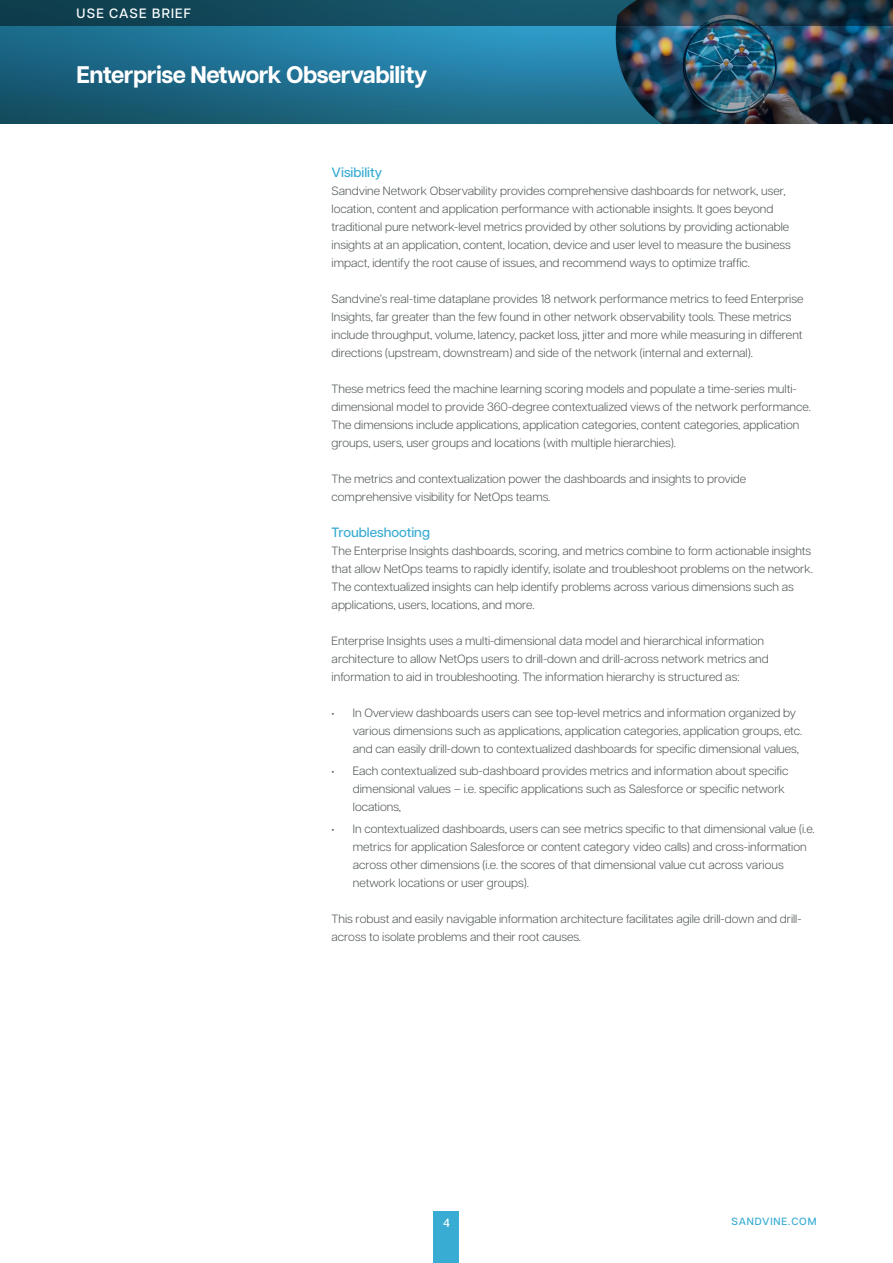
<style>
.page{position:relative;width:893px;height:1263px;background:#fff}
.page>*{position:absolute;margin:0;border:0;box-sizing:border-box;transform-origin:0 0}
.t1{font:700 24px "Articulat CF";letter-spacing:-.02em;color:#fff}
.t2{font:500 13.5px "Articulat CF";color:#38acd2}
.t3{font:500 13.5px "Articulat CF";letter-spacing:.09em;color:#fff}
.t4{font:300 12px/18px "Articulat CF";color:#505657}
.t5{font:500 12px "Articulat CF";color:#fff}
.t6{font:500 10.5px "Articulat CF";letter-spacing:.08em;color:#38acd2}
</style>
<div class="page">
<div style="left:434px;top:1212px;width:25px;height:51px;background:#38acd2"></div>
<img style="left:0;top:26px;width:893px;height:97px">
<svg style="left:0;top:0;width:893px;height:26px;background:#174658"></svg>
<p class="t3" style="left:77px;top:4px;width:116px">USE CASE BRIEF</p>
<h1 class="t1" style="left:77px;top:57px;width:352px">Enterprise Network Observability</h1>
<p class="t2" style="left:332px;top:162px;width:52px">Visibility</p>
<p class="t4" style="left:332px;top:181px;width:461px">Sandvine Network Observability provides comprehensive dashboards for network, user, location, content and application performance with actionable insights. It goes beyond traditional pure network-level metrics provided by other solutions by providing actionable insights at an application, content, location, device and user level to measure the business impact, identify the root cause of issues, and recommend ways to optimize traffic.</p>
<p class="t4" style="left:332px;top:289px;width:473px">Sandvine’s real-time dataplane provides 18 network performance metrics to feed Enterprise Insights, far greater than the few found in other network observability tools. These metrics include throughput, volume, latency, packet loss, jitter and more while measuring in different directions (upstream, downstream) and side of the network (internal and external).</p>
<p class="t4" style="left:332px;top:379px;width:481px">These metrics feed the machine learning scoring models and populate a time-series multi&shy;dimensional model to provide 360-degree contextualized views of the network performance.<br>The dimensions include applications, application categories, content categories, application groups, users, user groups and locations (with multiple hierarchies).</p>
<p class="t4" style="left:332px;top:469px;width:416px">The metrics and contextualization power the dashboards and insights to provide comprehensive visibility for NetOps teams.</p>
<p class="t2" style="left:332px;top:522px;width:100px">Troubleshooting</p>
<p class="t4" style="left:332px;top:541px;width:483px">The Enterprise Insights dashboards, scoring, and metrics combine to form actionable insights that allow NetOps teams to rapidly identify, isolate and troubleshoot problems on the network.<br>The contextualized insights can help identify problems across various dimensions such as applications, users, locations, and more.</p>
<p class="t4" style="left:332px;top:631px;width:439px">Enterprise Insights uses a multi-dimensional data model and hierarchical information architecture to allow NetOps users to drill-down and drill-across network metrics and information to aid in troubleshooting. The information hierarchy is structured as:</p>
<p class="t4" style="left:353px;top:703px;width:451px;text-indent:-21px">• In Overview dashboards users can see top-level metrics and information organized by various dimensions such as applications, application categories, application groups, etc. and can easily drill-down to contextualized dashboards for specific dimensional values,</p>
<p class="t4" style="left:353px;top:761px;width:437px;text-indent:-21px">• Each contextualized sub-dashboard provides metrics and information about specific dimensional values – i.e. specific applications such as Salesforce or specific network locations,</p>
<p class="t4" style="left:353px;top:819px;width:463px;text-indent:-21px">• In contextualized dashboards, users can see metrics specific to that dimensional value (i.e. metrics for application Salesforce or content category video calls) and cross-information across other dimensions (i.e. the scores of that dimensional value cut across various network locations or user groups).</p>
<p class="t4" style="left:332px;top:909px;width:471px">This robust and easily navigable information architecture facilitates agile drill-down and drill&shy;across to isolate problems and their root causes.</p>
<p class="t5" style="left:443px;top:1214px;width:8px">4</p>
<p class="t6" style="left:732px;top:1213px;width:86px">SANDVINE.COM</p>
</div>
